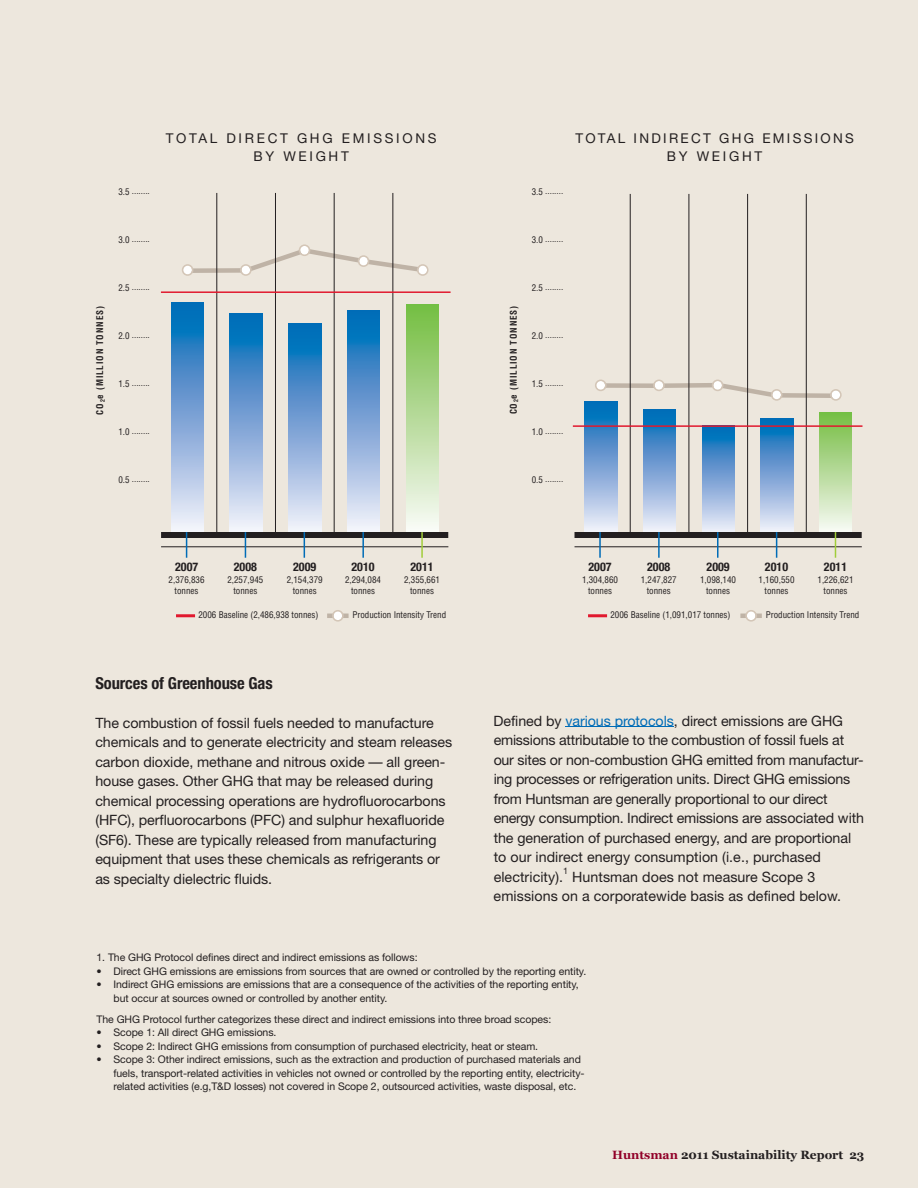
<style>
.page{position:relative;width:918px;height:1188px;background:#ede7dd}
.page>*{position:absolute;margin:0;border:0;box-sizing:border-box;transform-origin:0 0}
.t1{font:700 condensed 16.5px "Helvetica Neue";letter-spacing:-.005em;color:#231f20}
.t2{font:14.25px/19.5px "Helvetica Neue";letter-spacing:-.005em;color:#231f20}
.t3{font:13.5px/18px "Helvetica Neue";letter-spacing:.17em;color:#231f20;text-align:center}
.t4{font:13.5px/18px "Helvetica Neue";letter-spacing:.2em;color:#231f20;text-align:center}
.t5{font:700 condensed 12px "Helvetica Neue";letter-spacing:.005em;color:#231f20}
.t6{font:700 12px "Georgia";color:#231f20}
.t7{font:10.5px/13.5px "Helvetica Neue";letter-spacing:-.005em;color:#231f20}
.t8{font:condensed 9px "Helvetica";color:#231f20}
.t9{font:700 condensed 9px "Helvetica";letter-spacing:.1em;color:#231f20}
.t10{font:9px "Helvetica Neue";color:#231f20}
.s1{color:#006cb7}
.s2{color:#910028}
</style>
<div class="page">
<hr style="left:565px;top:726px;width:109px;height:1px;background:#006cb7">
<svg style="left:171px;top:302px;width:33px;height:230px;background:#77a7d6"></svg>
<svg style="left:230px;top:313px;width:32px;height:219px;background:#77a7d6"></svg>
<svg style="left:289px;top:324px;width:32px;height:208px;background:#77a6d6"></svg>
<svg style="left:347px;top:310px;width:33px;height:222px;background:#77a7d6"></svg>
<div style="left:406px;top:304px;width:32px;height:228px;background:linear-gradient(to bottom,#73bc40,#f9faf5)"></div>
<hr style="left:161px;top:546px;width:287px;height:1px;background:#231f20">
<div style="left:161px;top:532px;width:287px;height:6px;background:#231f20"></div>
<svg style="left:186px;top:532px;width:1px;height:26px"></svg>
<svg style="left:245px;top:532px;width:1px;height:26px"></svg>
<hr style="left:362px;top:532px;width:2px;height:26px;background:#006cb7">
<svg style="left:304px;top:532px;width:1px;height:26px"></svg>
<hr style="left:421px;top:532px;width:2px;height:26px;background:#a1cd3a">
<svg style="left:585px;top:401px;width:32px;height:131px;background:#78a7d6"></svg>
<svg style="left:643px;top:409px;width:33px;height:123px;background:#78a7d6"></svg>
<svg style="left:702px;top:427px;width:32px;height:105px;background:#77a6d6"></svg>
<svg style="left:761px;top:418px;width:32px;height:114px;background:#78a7d6"></svg>
<div style="left:819px;top:412px;width:33px;height:120px;background:linear-gradient(to bottom,#74bd41,#f7f9f3)"></div>
<hr style="left:575px;top:546px;width:287px;height:1px;background:#231f20">
<div style="left:575px;top:532px;width:287px;height:6px;background:#231f20"></div>
<hr style="left:599px;top:532px;width:2px;height:26px;background:#006cb7">
<hr style="left:658px;top:532px;width:2px;height:26px;background:#006cb7">
<svg style="left:776px;top:532px;width:1px;height:26px"></svg>
<hr style="left:717px;top:532px;width:2px;height:26px;background:#006cb7">
<svg style="left:835px;top:532px;width:1px;height:26px"></svg>
<svg style="left:182px;top:244px;width:247px;height:32px"></svg>
<svg style="left:595px;top:380px;width:247px;height:21px"></svg>
<hr style="left:630px;top:194px;width:1px;height:342px;background:#231f20">
<hr style="left:806px;top:194px;width:1px;height:342px;background:#231f20">
<hr style="left:747px;top:194px;width:1px;height:342px;background:#231f20">
<hr style="left:689px;top:194px;width:1px;height:342px;background:#231f20">
<hr style="left:217px;top:193px;width:1px;height:343px;background:#231f20">
<hr style="left:393px;top:193px;width:1px;height:343px;background:#231f20">
<hr style="left:334px;top:193px;width:1px;height:343px;background:#231f20">
<hr style="left:275px;top:193px;width:1px;height:343px;background:#231f20">
<hr style="left:327px;top:614px;width:22px;height:4px;background:#bfb3a6">
<hr style="left:176px;top:614px;width:19px;height:3px;background:#e1192e">
<svg style="left:332px;top:610px;width:12px;height:12px"></svg>
<hr style="left:740px;top:614px;width:22px;height:4px;background:#bfb3a6">
<hr style="left:588px;top:614px;width:19px;height:3px;background:#e1192e">
<svg style="left:745px;top:610px;width:12px;height:12px"></svg>
<hr style="left:161px;top:291px;width:290px;height:2px;background:#e1192e">
<hr style="left:573px;top:425px;width:290px;height:2px;background:#e1192e">
<p class="t8" style="left:118px;top:185px;width:33px">3.5 ........</p>
<p class="t8" style="left:118px;top:233px;width:33px">3.0 ........</p>
<p class="t9" style="left:95px;top:415px;width:110px;rotate:-90deg">CO<sub>2</sub>e (MILLION TONNES)</p>
<p class="t8" style="left:118px;top:281px;width:33px">2.5 ........</p>
<p class="t8" style="left:118px;top:329px;width:33px">2.0 ........</p>
<p class="t8" style="left:118px;top:377px;width:33px">1.5 ........</p>
<p class="t8" style="left:118px;top:425px;width:33px">1.0 ........</p>
<p class="t8" style="left:118px;top:473px;width:33px">0.5 ........</p>
<p class="t4" style="left:166px;top:129px;width:272px">TOTAL DIRECT GHG EMISSIONS<br>BY WEIGHT</p>
<p class="t8" style="left:532px;top:185px;width:33px">3.5 ........</p>
<p class="t3" style="left:575px;top:129px;width:280px">TOTAL INDIRECT GHG EMISSIONS<br>BY WEIGHT</p>
<p class="t8" style="left:532px;top:233px;width:33px">3.0 ........</p>
<p class="t9" style="left:508px;top:414px;width:110px;rotate:-90deg">CO<sub>2</sub>e (MILLION TONNES)</p>
<p class="t8" style="left:532px;top:281px;width:33px">2.5 ........</p>
<p class="t8" style="left:532px;top:329px;width:33px">2.0 ........</p>
<p class="t8" style="left:532px;top:377px;width:33px">1.5 ........</p>
<p class="t8" style="left:532px;top:425px;width:33px">1.0 ........</p>
<p class="t8" style="left:532px;top:473px;width:33px">0.5 ........</p>
<p class="t5" style="left:175px;top:560px;width:25px">2007</p>
<p class="t5" style="left:234px;top:560px;width:25px">2008</p>
<p class="t5" style="left:293px;top:560px;width:25px">2009</p>
<p class="t5" style="left:351px;top:560px;width:25px">2010</p>
<p class="t5" style="left:410px;top:560px;width:25px">2011</p>
<p class="t8" style="left:169px;top:574px;width:37px">2,376,836</p>
<p class="t8" style="left:227px;top:574px;width:37px">2,257,945</p>
<p class="t8" style="left:287px;top:574px;width:38px">2,154,379</p>
<p class="t8" style="left:345px;top:574px;width:37px">2,294,084</p>
<p class="t8" style="left:404px;top:574px;width:37px">2,355,661</p>
<p class="t8" style="left:175px;top:585px;width:25px">tonnes</p>
<p class="t8" style="left:233px;top:585px;width:25px">tonnes</p>
<p class="t8" style="left:293px;top:585px;width:25px">tonnes</p>
<p class="t8" style="left:351px;top:585px;width:25px">tonnes</p>
<p class="t8" style="left:410px;top:585px;width:25px">tonnes</p>
<p class="t5" style="left:588px;top:560px;width:25px">2007</p>
<p class="t5" style="left:647px;top:560px;width:25px">2008</p>
<p class="t5" style="left:707px;top:560px;width:25px">2009</p>
<p class="t5" style="left:765px;top:560px;width:25px">2010</p>
<p class="t5" style="left:824px;top:560px;width:25px">2011</p>
<p class="t8" style="left:582px;top:574px;width:37px">1,304,860</p>
<p class="t8" style="left:641px;top:574px;width:37px">1,247,827</p>
<p class="t8" style="left:700px;top:574px;width:37px">1,098,140</p>
<p class="t8" style="left:759px;top:574px;width:38px">1,160,550</p>
<p class="t8" style="left:818px;top:574px;width:37px">1,226,621</p>
<p class="t8" style="left:588px;top:585px;width:25px">tonnes</p>
<p class="t8" style="left:647px;top:585px;width:25px">tonnes</p>
<p class="t8" style="left:706px;top:585px;width:25px">tonnes</p>
<p class="t8" style="left:765px;top:585px;width:25px">tonnes</p>
<p class="t8" style="left:824px;top:585px;width:25px">tonnes</p>
<p class="t8" style="left:198px;top:609px;width:122px">2006 Baseline (2,486,938 tonnes)</p>
<p class="t8" style="left:352px;top:609px;width:95px">Production Intensity Trend</p>
<p class="t8" style="left:610px;top:609px;width:122px">2006 Baseline (1,091,017 tonnes)</p>
<p class="t8" style="left:766px;top:609px;width:95px">Production Intensity Trend</p>
<p class="t1" style="left:95px;top:673px;width:179px">Sources of Greenhouse Gas</p>
<p class="t2" style="left:95px;top:713px;width:358px">The combustion of fossil fuels needed to manufacture chemicals and to generate electricity and steam releases carbon dioxide, methane and nitrous oxide — all green&shy;house gases. Other GHG that may be released during chemical processing operations are hydrofluorocarbons (HFC), perfluorocarbons (PFC) and sulphur hexafluoride (SF6). These are typically released from manufacturing equipment that uses these chemicals as refrigerants or as specialty dielectric fluids.</p>
<p class="t2" style="left:494px;top:711px;width:372px">Defined by <span class="s1">various protocols</span>, direct emissions are GHG emissions attributable to the combustion of fossil fuels at our sites or non-combustion GHG emitted from manufactur&shy;ing processes or refrigeration units. Direct GHG emissions from Huntsman are generally proportional to our direct energy consumption. Indirect emissions are associated with the generation of purchased energy, and are proportional to our indirect energy consumption (i.e., purchased electricity).</p>
<p class="t10" style="left:563px;top:866px;width:7px">1</p>
<p class="t2" style="left:494px;top:867px;width:349px;text-indent:79px">Huntsman does not measure Scope 3 emissions on a corporatewide basis as defined below.</p>
<p class="t7" style="left:97px;top:950px;width:323px">1. The GHG Protocol defines direct and indirect emissions as follows:</p>
<p class="t7" style="left:97px;top:964px;width:491px">• Direct GHG emissions are emissions from sources that are owned or controlled by the reporting entity.</p>
<p class="t7" style="left:113px;top:977px;width:467px;text-indent:-17px">• Indirect GHG emissions are emissions that are a consequence of the activities of the reporting entity, but occur at sources owned or controlled by another entity.</p>
<p class="t7" style="left:97px;top:1012px;width:456px">The GHG Protocol further categorizes these direct and indirect emissions into three broad scopes:</p>
<p class="t7" style="left:97px;top:1025px;width:182px">• Scope 1: All direct GHG emissions.</p>
<p class="t7" style="left:97px;top:1039px;width:443px">• Scope 2: Indirect GHG emissions from consumption of purchased electricity, heat or steam.</p>
<p class="t7" style="left:113px;top:1052px;width:473px;text-indent:-17px">• Scope 3: Other indirect emissions, such as the extraction and production of purchased materials and fuels, transport-related activities in vehicles not owned or controlled by the reporting entity, electricity&shy;related activities (e.g,T&amp;D losses) not covered in Scope 2, outsourced activities, waste disposal, etc.</p>
<p class="t6" style="left:612px;top:1147px;width:254px"><span class="s2">Huntsman</span> 2011 Sustainability Report 23</p>
</div>
